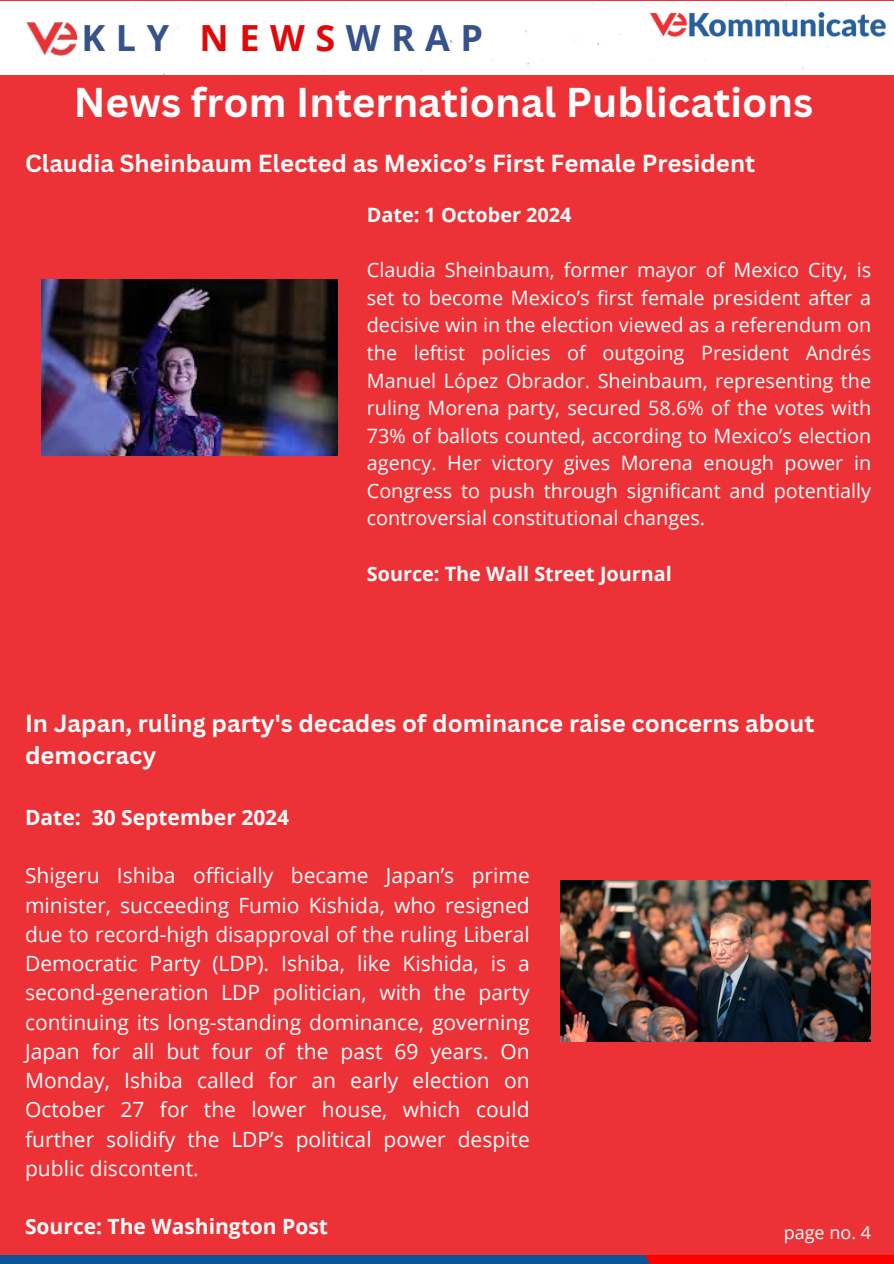
<style>
.page{position:relative;width:894px;height:1264px;background:#fff}
.page>*{position:absolute;margin:0;border:0;box-sizing:border-box;transform-origin:0 0}
.t1{font:700 40.5px "Canva Sans";color:#fff}
.t2{font:700 36px "Open Sans";letter-spacing:.29em;color:#36528b}
.t3{font:700 24px/32.7px "Canva Sans";color:#fff}
.t4{font:21px/29.2px "Open Sans";color:#fff;text-align:justify}
.t5{font:700 21px "Open Sans";color:#fff}
.t6{font:19.8px/27.6px "Open Sans";color:#fff;text-align:justify}
.t7{font:700 19.8px "Open Sans";color:#fff}
.t8{font:18px "Open Sans";color:#fefefe}
.s1{color:#e00909}
</style>
<div class="page">
<div style="left:0;top:0;width:893px;height:1259px;background:#ed3237"></div>
<div style="left:0;top:2px;width:893px;height:73px;background:#fff"></div>
<img style="left:0;top:1255px;width:893px;height:8px">
<img style="left:25px;top:22px;width:53px;height:35px">
<img style="left:647px;top:12px;width:238px;height:27px">
<img style="left:41px;top:280px;width:296px;height:175px">
<img style="left:560px;top:880px;width:310px;height:161px">
<h2 class="t2" style="left:82px;top:13px;width:403px">KLY <span class="s1">NEWS</span>WRAP</h2>
<h5 class="t1" style="left:74px;top:74px;width:740px">News from International Publications</h5>
<h5 class="t3" style="left:25px;top:146px;width:731px">Claudia Sheinbaum Elected as Mexico’s First Female President</h5>
<h4 class="t7" style="left:367px;top:201px;width:206px">Date: 1 October 2024</h4>
<h3 class="t6" style="left:367px;top:256px;width:505px">Claudia Sheinbaum, former mayor of Mexico City, is set to become Mexico’s first female president after a decisive win in the election viewed as a referendum on the leftist policies of outgoing President Andrés Manuel López Obrador. Sheinbaum, representing the ruling Morena party, secured 58.6% of the votes with 73% of ballots counted, according to Mexico’s election agency. Her victory gives Morena enough power in Congress to push through significant and potentially controversial constitutional changes.</h3>
<h4 class="t7" style="left:367px;top:559px;width:306px">Source: The Wall Street Journal</h4>
<h4 class="t3" style="left:25px;top:706px;width:790px">In Japan, ruling party's decades of dominance raise concerns about democracy</h4>
<p class="t5" style="left:25px;top:802px;width:265px">Date: 30 September 2024</p>
<p class="t4" style="left:25px;top:860px;width:506px">Shigeru Ishiba officially became Japan’s prime minister, succeeding Fumio Kishida, who resigned due to record-high disapproval of the ruling Liberal Democratic Party (LDP). Ishiba, like Kishida, is a second-generation LDP politician, with the party continuing its long-standing dominance, governing Japan for all but four of the past 69 years. On Monday, Ishiba called for an early election on October 27 for the lower house, which could further solidify the LDP’s political power despite public discontent.</p>
<p class="t5" style="left:25px;top:1211px;width:304px">Source: The Washington Post</p>
<h4 class="t8" style="left:783px;top:1219px;width:89px">page no. 4</h4>
</div>
